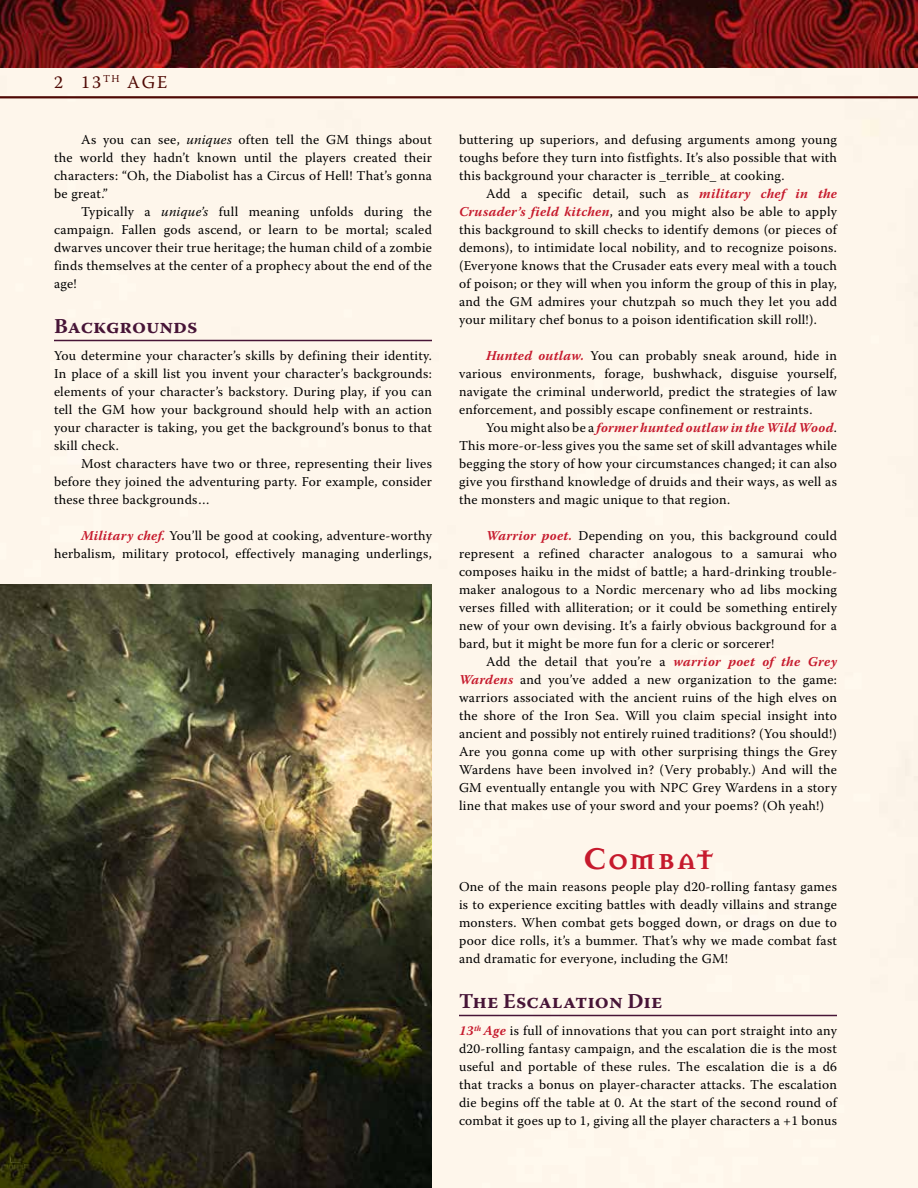
<style>
.page{position:relative;width:918px;height:1188px;background:#fff}
.page>*{position:absolute;margin:0;border:0;box-sizing:border-box;transform-origin:0 0}
.t1{font:700 33px "Mason Serif";letter-spacing:.02em;color:#c61a2d}
.t2{font:700 21px "Warnock Pro";color:#471537}
.t3{font:18px "Warnock Pro";color:#4f0904}
.t4{font:13.5px/18px "Warnock Pro";letter-spacing:.02em;color:#000;text-align:justify}
.s1{font-style:italic}
.s2{font-weight:700;font-style:italic;color:#c61a2d}
</style>
<div class="page">
<hr style="left:0;top:96px;width:918px;height:2px;background:#4f0904">
<img style="left:0;top:0;width:918px;height:68px">
<hr style="left:54px;top:340px;width:378px;height:1px;background:#471537">
<hr style="left:459px;top:1015px;width:378px;height:1px;background:#471537">
<img style="left:0;top:584px;width:432px;height:604px">
<h3 class="t3" style="left:54px;top:72px;width:115px">2 13<sup>TH</sup> AGE</h3>
<p class="t4" style="left:54px;top:130px;width:380px;text-indent:27px">As you can see, <span class="s1">uniques</span> often tell the GM things about the world they hadn’t known until the players created their characters: “Oh, the Diabolist has a Circus of Hell! That’s gonna be great.”</p>
<p class="t4" style="left:54px;top:202px;width:380px;text-indent:27px">Typically a <span class="s1">unique’s</span> full meaning unfolds during the campaign. Fallen gods ascend, or learn to be mortal; scaled dwarves uncover their true heritage; the human child of a zombie finds themselves at the center of a prophecy about the end of the age!</p>
<h2 class="t2" style="left:54px;top:313px;width:145px">Backgrounds</h2>
<p class="t4" style="left:54px;top:346px;width:380px">You determine your character’s skills by defining their identity.<br>In place of a skill list you invent your character’s backgrounds: elements of your character’s backstory. During play, if you can tell the GM how your background should help with an action your character is taking, you get the background’s bonus to that skill check.</p>
<p class="t4" style="left:54px;top:454px;width:380px;text-indent:27px">Most characters have two or three, representing their lives before they joined the adventuring party. For example, consider these three backgrounds…</p>
<p class="t4" style="left:54px;top:526px;width:379px;text-align:right"><span class="s2">Military chef.</span> You’ll be good at cooking, adventure-worthy herbalism, military protocol, effectively managing underlings,</p>
<p class="t4" style="left:459px;top:130px;width:380px">buttering up superiors, and defusing arguments among young toughs before they turn into fistfights. It’s also possible that with this background your character is _terrible_ at cooking.</p>
<p class="t4" style="left:459px;top:184px;width:380px;text-indent:27px">Add a specific detail, such as <span class="s2">military chef in the Crusader’s field kitchen</span>, and you might also be able to apply this background to skill checks to identify demons (or pieces of demons), to intimidate local nobility, and to recognize poisons. (Everyone knows that the Crusader eats every meal with a touch of poison; or they will when you inform the group of this in play, and the GM admires your chutzpah so much they let you add your military chef bonus to a poison identification skill roll!).</p>
<p class="t4" style="left:459px;top:346px;width:380px;text-indent:27px"><span class="s2">Hunted outlaw.</span> You can probably sneak around, hide in various environments, forage, bushwhack, disguise yourself, navigate the criminal underworld, predict the strategies of law enforcement, and possibly escape confinement or restraints.</p>
<p class="t4" style="left:459px;top:418px;width:380px;text-indent:27px">You might also be a <span class="s2">former hunted outlaw in the Wild Wood</span>.<br>This more-or-less gives you the same set of skill advantages while begging the story of how your circumstances changed; it can also give you firsthand knowledge of druids and their ways, as well as the monsters and magic unique to that region.</p>
<p class="t4" style="left:459px;top:526px;width:380px;text-indent:27px"><span class="s2">Warrior poet.</span> Depending on you, this background could represent a refined character analogous to a samurai who composes haiku in the midst of battle; a hard-drinking trouble&shy;maker analogous to a Nordic mercenary who ad libs mocking verses filled with alliteration; or it could be something entirely new of your own devising. It’s a fairly obvious background for a bard, but it might be more fun for a cleric or sorcerer!</p>
<p class="t4" style="left:459px;top:652px;width:380px;text-indent:27px">Add the detail that you’re a <span class="s2">warrior poet of the Grey Wardens</span> and you’ve added a new organization to the game: warriors associated with the ancient ruins of the high elves on the shore of the Iron Sea. Will you claim special insight into ancient and possibly not entirely ruined traditions? (You should!)<br>Are you gonna come up with other surprising things the Grey Wardens have been involved in? (Very probably.) And will the GM eventually entangle you with NPC Grey Wardens in a story line that makes use of your sword and your poems? (Oh yeah!)</p>
<h1 class="t1" style="left:582px;top:839px;width:133px">Combat</h1>
<p class="t4" style="left:459px;top:877px;width:380px">One of the main reasons people play d20-rolling fantasy games is to experience exciting battles with deadly villains and strange monsters. When combat gets bogged down, or drags on due to poor dice rolls, it’s a bummer. That’s why we made combat fast and dramatic for everyone, including the GM!</p>
<h2 class="t2" style="left:459px;top:988px;width:205px">The Escalation Die</h2>
<p class="t4" style="left:459px;top:1021px;width:380px"><span class="s2">13</span><sup>th</sup> <span class="s2">Age</span> is full of innovations that you can port straight into any d20-rolling fantasy campaign, and the escalation die is the most useful and portable of these rules. The escalation die is a d6 that tracks a bonus on player-character attacks. The escalation die begins off the table at 0. At the start of the second round of combat it goes up to 1, giving all the player characters a +1 bonus</p>
</div>
